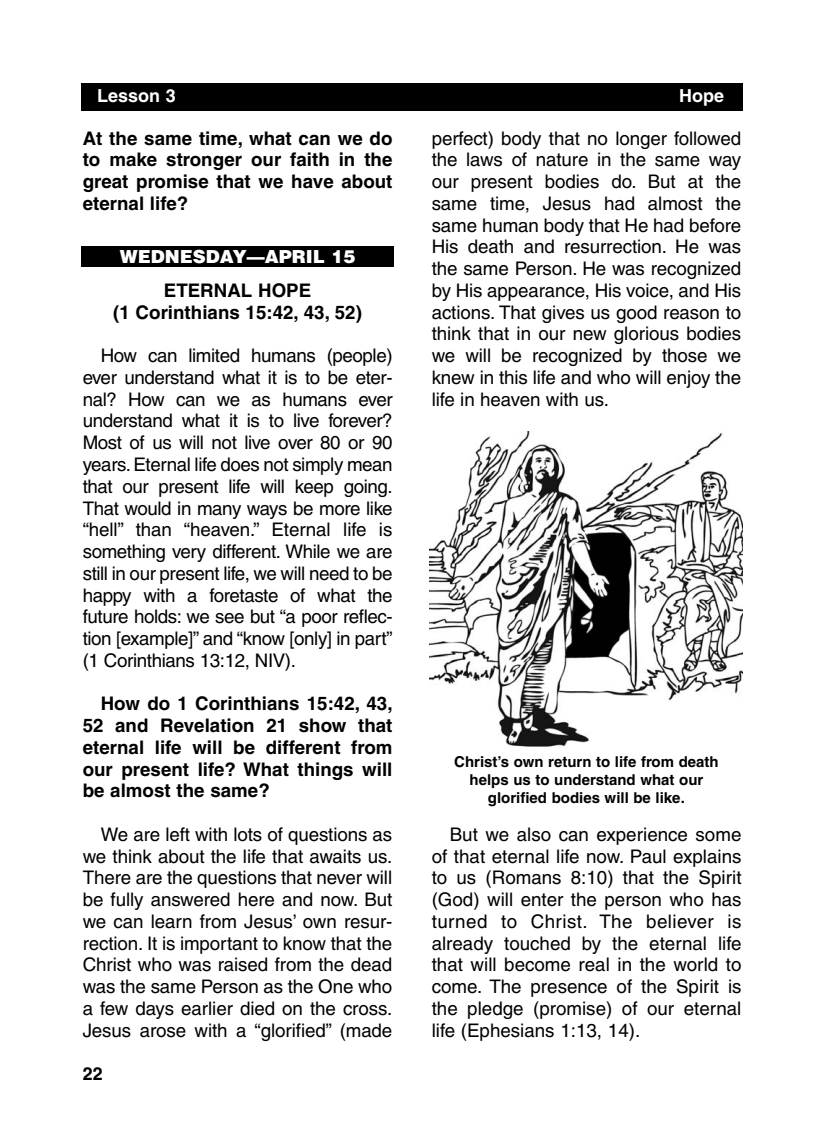
<style>
.page{position:relative;width:824px;height:1148px;background:#fff}
.page>*{position:absolute;margin:0;border:0;box-sizing:border-box;transform-origin:0 0}
.t1{font:18.75px/21.8px "Helvetica";letter-spacing:-.005em;color:#000;text-align:justify}
.t2{font:700 18.75px/21.8px "Helvetica";color:#000;text-align:justify}
.t3{font:900 18px "Helvetica";color:#fff}
.t4{font:700 18px "Helvetica";color:#fff}
.t5{font:700 18px "Helvetica";color:#000}
.t6{font:700 15px/18px "Helvetica";color:#000;text-align:center}
</style>
<div class="page">
<div style="left:81px;top:84px;width:661px;height:27px;background:#000"></div>
<div style="left:81px;top:246px;width:313px;height:20px;background:#000"></div>
<img style="left:430px;top:431px;width:312px;height:316px">
<p class="t4" style="left:97px;top:89px;width:80px">Lesson 3</p>
<p class="t4" style="left:679px;top:89px;width:46px">Hope</p>
<p class="t2" style="left:83px;top:129px;width:311px">At the same time, what can we do to make stronger our faith in the great promise that we have about eternal life?</p>
<p class="t3" style="left:120px;top:246px;width:237px">WEDNESDAY—APRIL 15</p>
<p class="t2" style="left:113px;top:281px;width:250px;text-align:center">ETERNAL HOPE<br>(1 Corinthians 15:42, 43, 52)</p>
<p class="t1" style="left:83px;top:346px;width:311px;text-indent:18px">How can limited humans (people) ever understand what it is to be eter&shy;nal? How can we as humans ever understand what it is to live forever?<br>Most of us will not live over 80 or 90 years.Eternal life does not simply mean that our present life will keep going.<br>That would in many ways be more like “hell” than “heaven.” Eternal life is something very different. While we are still in our present life, we will need to be happy with a foretaste of what the future holds: we see but “a poor reflec&shy;tion [example]” and “know [only] in part” (1 Corinthians 13:12, NIV).</p>
<p class="t2" style="left:83px;top:694px;width:311px;text-indent:18px">How do 1 Corinthians 15:42, 43, 52 and Revelation 21 show that eternal life will be different from our present life? What things will be almost the same?</p>
<p class="t1" style="left:83px;top:825px;width:311px;text-indent:18px">We are left with lots of questions as we think about the life that awaits us.<br>There are the questions that never will be fully answered here and now. But we can learn from Jesus’ own resur&shy;rection. It is important to know that the Christ who was raised from the dead was the same Person as the One who a few days earlier died on the cross.<br>Jesus arose with a “glorified” (made</p>
<p class="t5" style="left:83px;top:1066px;width:22px">22</p>
<p class="t1" style="left:431px;top:129px;width:311px">perfect) body that no longer followed the laws of nature in the same way our present bodies do. But at the same time, Jesus had almost the same human body that He had before His death and resurrection. He was the same Person. He was recognized by His appearance, His voice, and His actions. That gives us good reason to think that in our new glorious bodies we will be recognized by those we knew in this life and who will enjoy the life in heaven with us.</p>
<p class="t6" style="left:454px;top:753px;width:266px">Christ’s own return to life from death helps us to understand what our glorified bodies will be like.</p>
<p class="t1" style="left:431px;top:825px;width:311px;text-indent:18px">But we also can experience some of that eternal life now. Paul explains to us (Romans 8:10) that the Spirit (God) will enter the person who has turned to Christ. The believer is already touched by the eternal life that will become real in the world to come. The presence of the Spirit is the pledge (promise) of our eternal life (Ephesians 1:13, 14).</p>
</div>
